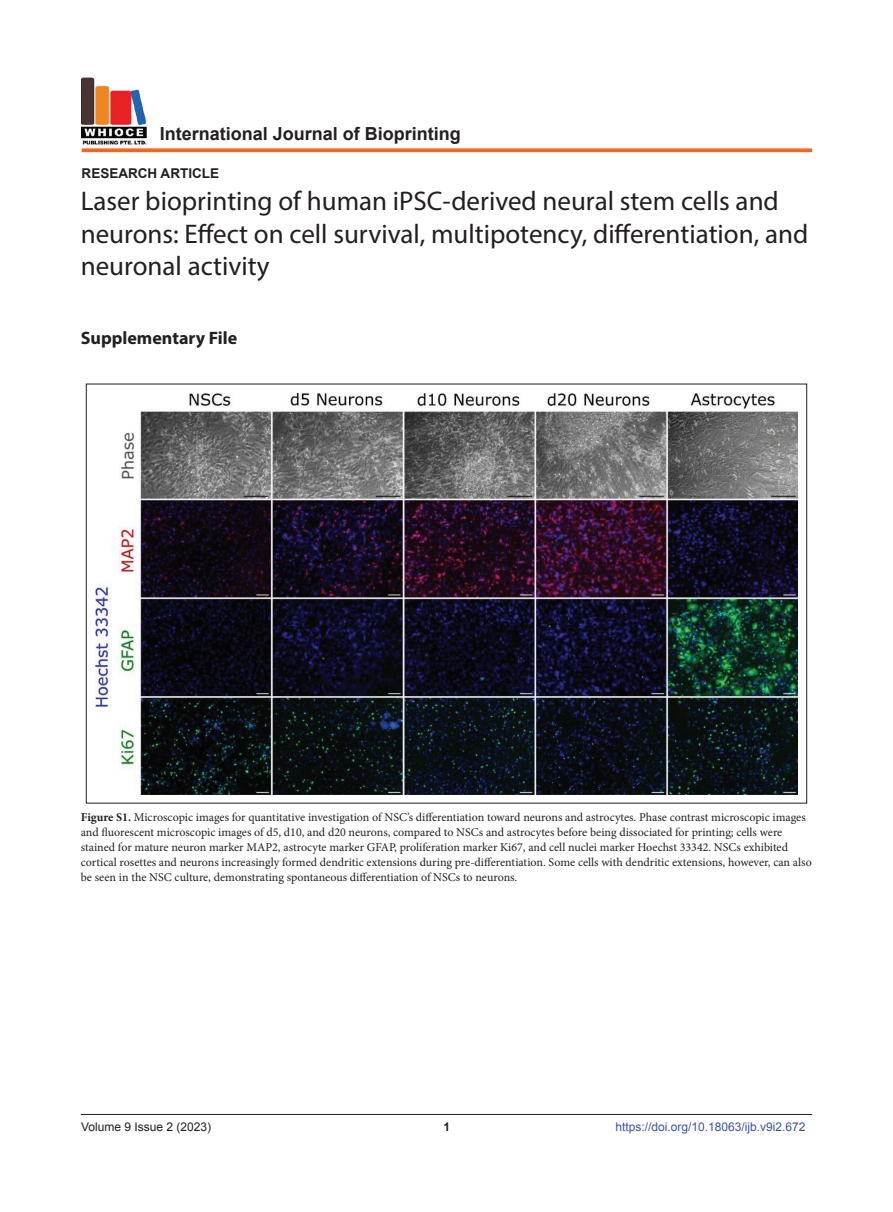
<style>
.page{position:relative;width:893px;height:1212px;background:#fff}
.page>*{position:absolute;margin:0;border:0;box-sizing:border-box;transform-origin:0 0}
.t1{font:27px/32.4px "Myriad Pro";color:#231f20}
.t2{font:700 18px "Arial";color:#231f20}
.supplementary{font:700 18px "Myriad Pro";color:#231f20}
.t3{font:700 13.5px "Arial";color:#231f20}
.figLends{font:12px/15px "Minion Pro";color:#231f20}
.t4{font:12px "Arial";color:#3a53a3}
.t5{font:12px "Arial";color:#231f20}
.t6{font:700 12px "Arial";color:#231f20}
.s1{font-weight:700}
</style>
<div class="page">
<img style="left:82px;top:77px;width:65px;height:68px">
<svg style="left:82px;top:148px;width:730px;height:4px;background:#f47537"></svg>
<hr style="left:81px;top:1114px;width:731px;height:1px;background:#231f20">
<img style="left:95px;top:393px;width:703px;height:401px">
<h2 class="t2" style="left:160px;top:122px;width:303px">International Journal of Bioprinting</h2>
<p class="t3" style="left:82px;top:164px;width:139px">RESEARCH ARTICLE</p>
<p class="t1" style="left:81px;top:185px;width:729px">Laser bioprinting of human iPSC-derived neural stem cells and neurons: Effect on cell survival, multipotency, differentiation, and neuronal activity</p>
<p class="supplementary" style="left:81px;top:326px;width:158px">Supplementary File</p>
<p class="figLends" style="left:81px;top:810px;width:733px"><span class="s1">Figure S1.</span> Microscopic images for quantitative investigation of NSC’s differentiation toward neurons and astrocytes. Phase contrast microscopic images and fluorescent microscopic images of d5, d10, and d20 neurons, compared to NSCs and astrocytes before being dissociated for printing; cells were stained for mature neuron marker MAP2, astrocyte marker GFAP, proliferation marker Ki67, and cell nuclei marker Hoechst 33342. NSCs exhibited cortical rosettes and neurons increasingly formed dendritic extensions during pre-differentiation. Some cells with dendritic extensions, however, can also be seen in the NSC culture, demonstrating spontaneous differentiation of NSCs to neurons.</p>
<p class="t5" style="left:81px;top:1119px;width:132px">Volume 9 Issue 2 (2023)</p>
<p class="t6" style="left:443px;top:1119px;width:8px">1</p>
<p class="t4" style="left:615px;top:1119px;width:192px">https://doi.org/10.18063/ijb.v9i2.672</p>
</div>
